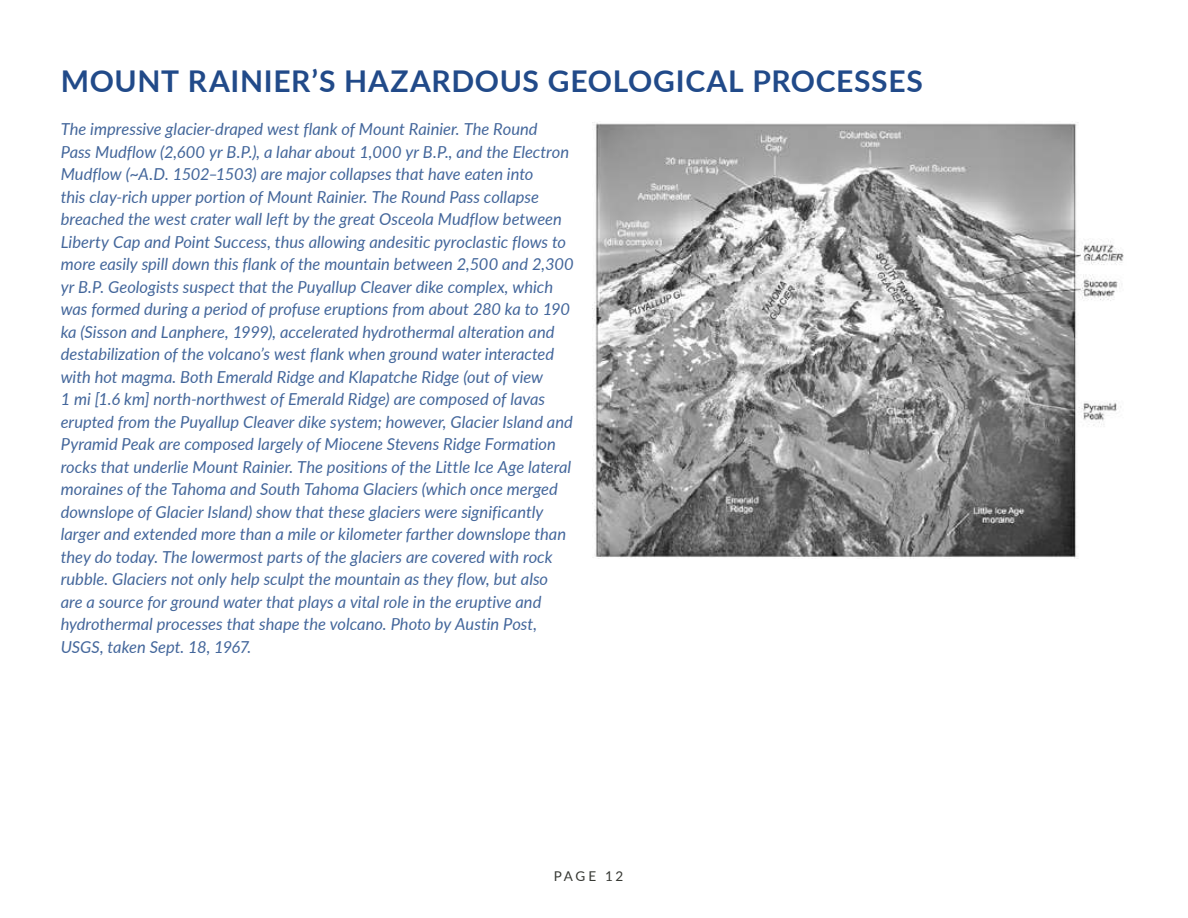
<style>
.page{position:relative;width:1188px;height:918px;background:#fff}
.page>*{position:absolute;margin:0;border:0;box-sizing:border-box;transform-origin:0 0}
.t1{font:700 30px "Lato";letter-spacing:.025em;color:#214a89}
.t2{font:italic 16.5px/22.5px "Lato";color:#43669b}
.t3{font:13.5px "Lato";letter-spacing:.195em;color:#373934}
</style>
<div class="page">
<img style="left:593px;top:122px;width:531px;height:436px">
<h1 class="t1" style="left:61px;top:68px;width:864px">MOUNT RAINIER’S HAZARDOUS GEOLOGICAL PROCESSES</h1>
<p class="t2" style="left:61px;top:119px;width:515px">The impressive glacier-draped west flank of Mount Rainier. The Round<br>Pass Mudflow (2,600 yr B.P.), a lahar about 1,000 yr B.P., and the Electron Mudflow (~A.D. 1502–1503) are major collapses that have eaten into<br>this clay-rich upper portion of Mount Rainier. The Round Pass collapse breached the west crater wall left by the great Osceola Mudflow between Liberty Cap and Point Success, thus allowing andesitic pyroclastic flows to more easily spill down this flank of the mountain between 2,500 and 2,300 yr B.P. Geologists suspect that the Puyallup Cleaver dike complex, which was formed during a period of profuse eruptions from about 280 ka to 190 ka (Sisson and Lanphere, 1999), accelerated hydrothermal alteration and destabilization of the volcano’s west flank when ground water interacted with hot magma. Both Emerald Ridge and Klapatche Ridge (out of view<br>1 mi [1.6 km] north-northwest of Emerald Ridge) are composed of lavas erupted from the Puyallup Cleaver dike system; however, Glacier Island and Pyramid Peak are composed largely of Miocene Stevens Ridge Formation rocks that underlie Mount Rainier. The positions of the Little Ice Age lateral moraines of the Tahoma and South Tahoma Glaciers (which once merged downslope of Glacier Island) show that these glaciers were significantly larger and extended more than a mile or kilometer farther downslope than they do today. The lowermost parts of the glaciers are covered with rock rubble. Glaciers not only help sculpt the mountain as they flow, but also are a source for ground water that plays a vital role in the eruptive and hydrothermal processes that shape the volcano. Photo by Austin Post, USGS, taken Sept. 18, 1967.</p>
<p class="t3" style="left:554px;top:870px;width:71px">PAGE 12</p>
</div>
